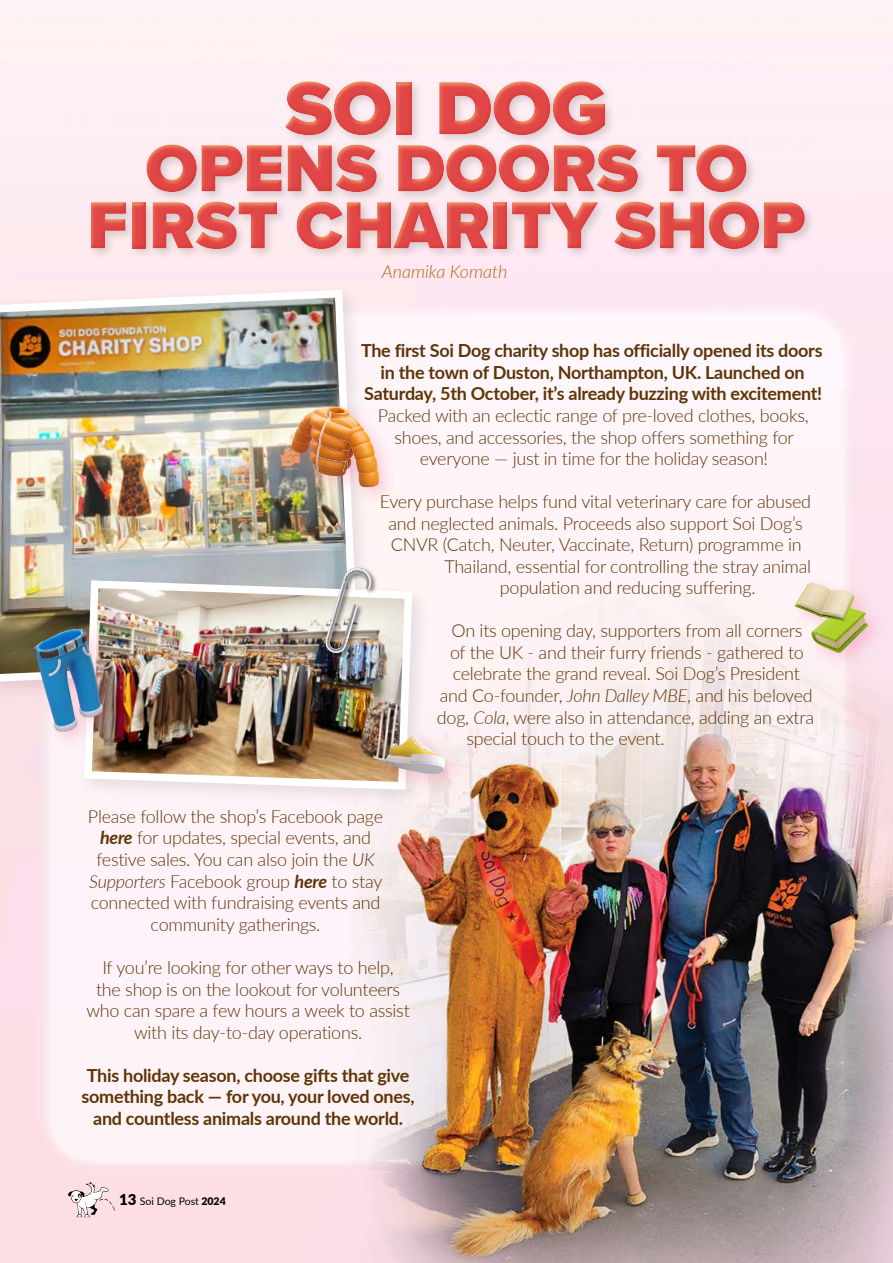
<style>
.page{position:relative;width:893px;height:1263px;background:#fff}
.page>*{position:absolute;margin:0;border:0;box-sizing:border-box;transform-origin:0 0}
.t1{font:900 78px "Proxima Nova";letter-spacing:-.005em;color:#e14747}
.t2{font:900 69px/57px "Proxima Nova";letter-spacing:-.005em;color:#e14747;text-align:center}
.t3{font:300 18px/21.6px "Lato";letter-spacing:-.015em;color:#5e3506;text-align:center}
.t4{font:700 18px/21.6px "Lato";letter-spacing:-.015em;color:#5e3506;text-align:center}
.t5{font:italic 300 18px "Lato";color:#ad6c16}
.t6{font:10.5px "Lato";letter-spacing:-.005em;color:#000}
.s1{font-style:italic}
.s2{font-weight:700;font-style:italic}
.s3{font-weight:900;font-size:15px}
.s4{font-weight:900}
</style>
<div class="page">
<img style="left:0;top:0;width:893px;height:1263px">
<div style="left:87px;top:78px;width:729px;height:182px;background:#fee9f3"></div>
<div style="left:85px;top:75px;width:720px;height:175px;background:#feeef8"></div>
<div style="left:87px;top:80px;width:724px;height:176px;background:#d45e29;opacity:.3"></div>
<div style="left:0;top:282px;width:378px;height:420px;background:#000;opacity:.1"></div>
<img style="left:0;top:286px;width:362px;height:401px">
<div style="left:76px;top:572px;width:356px;height:237px;background:#000;opacity:.1"></div>
<img style="left:80px;top:576px;width:336px;height:217px">
<div style="left:324px;top:565px;width:54px;height:94px;background:#000;opacity:.5"></div>
<img style="left:326px;top:568px;width:45px;height:85px">
<div style="left:788px;top:576px;width:99px;height:96px;background:#f25275;opacity:.25"></div>
<svg style="left:795px;top:583px;width:73px;height:70px"></svg>
<div style="left:26px;top:621px;width:96px;height:131px;background:#f25275;opacity:.25"></div>
<img style="left:71px;top:663px;width:17px;height:49px">
<img style="left:37px;top:673px;width:34px;height:53px">
<img style="left:37px;top:659px;width:34px;height:14px">
<img style="left:49px;top:659px;width:12px;height:17px">
<img style="left:44px;top:649px;width:13px;height:10px">
<svg style="left:34px;top:641px;width:10px;height:18px"></svg>
<img style="left:39px;top:629px;width:18px;height:20px">
<svg style="left:57px;top:629px;width:34px;height:34px"></svg>
<img style="left:79px;top:703px;width:23px;height:14px">
<img style="left:80px;top:704px;width:21px;height:7px">
<img style="left:54px;top:717px;width:23px;height:15px">
<img style="left:54px;top:717px;width:21px;height:9px">
<div style="left:378px;top:728px;width:86px;height:66px;background:#f25275;opacity:.25"></div>
<svg style="left:385px;top:735px;width:60px;height:39px;background:#d0bea9"></svg>
<div style="left:284px;top:399px;width:114px;height:108px;background:#f25275;opacity:.25"></div>
<img style="left:318px;top:472px;width:28px;height:4px">
<img style="left:328px;top:407px;width:14px;height:1px">
<img style="left:294px;top:428px;width:5px;height:9px">
<img style="left:291px;top:437px;width:8px;height:16px">
<img style="left:294px;top:437px;width:5px;height:7px">
<img style="left:364px;top:442px;width:8px;height:14px">
<img style="left:364px;top:442px;width:6px;height:6px">
<img style="left:356px;top:456px;width:22px;height:18px">
<img style="left:364px;top:456px;width:10px;height:4px">
<img style="left:359px;top:470px;width:20px;height:17px">
<img style="left:359px;top:471px;width:18px;height:3px">
<img style="left:299px;top:408px;width:65px;height:64px">
<svg style="left:68px;top:1182px;width:47px;height:35px"></svg>
<h1 class="t1" style="left:285px;top:50px;width:325px">SOI DOG</h1>
<h2 class="t2" style="left:87px;top:139px;width:720px">OPENS DOORS TO<br>FIRST CHARITY SHOP</h2>
<p class="t5" style="left:382px;top:259px;width:127px">Anamika Komath</p>
<p class="t4" style="left:361px;top:339px;width:463px">The first Soi Dog charity shop has officially opened its doors in the town of Duston, Northampton, UK. Launched on<br>Saturday, 5th October, it’s already buzzing with excitement!</p>
<p class="t3" style="left:378px;top:404px;width:432px">Packed with an eclectic range of pre-loved clothes, books, shoes, and accessories, the shop offers something for everyone — just in time for the holiday season!</p>
<p class="t3" style="left:380px;top:490px;width:433px">Every purchase helps fund vital veterinary care for abused</p>
<p class="t3" style="left:388px;top:512px;width:416px">and neglected animals. Proceeds also support Soi Dog’s</p>
<p class="t3" style="left:391px;top:533px;width:412px">CNVR (Catch, Neuter, Vaccinate, Return) programme in</p>
<p class="t3" style="left:444px;top:555px;width:368px">Thailand, essential for controlling the stray animal</p>
<p class="t3" style="left:500px;top:576px;width:257px">population and reducing suffering.</p>
<p class="t3" style="left:452px;top:619px;width:352px">On its opening day, supporters from all corners</p>
<p class="t3" style="left:450px;top:641px;width:355px">of the UK - and their furry friends - gathered to</p>
<p class="t3" style="left:453px;top:662px;width:349px">celebrate the grand reveal. Soi Dog’s President</p>
<p class="t3" style="left:440px;top:684px;width:374px">and Co-founder, <span class="s1">John Dalley MBE</span>, and his beloved</p>
<p class="t3" style="left:437px;top:706px;width:379px">dog, <span class="s1">Cola</span>, were also in attendance, adding an extra</p>
<p class="t3" style="left:466px;top:727px;width:200px">special touch to the event.</p>
<p class="t3" style="left:88px;top:805px;width:297px">Please follow the shop’s Facebook page <span class="s2">here</span> for updates, special events, and festive sales. You can also join the <span class="s1">UK Supporters</span> Facebook group <span class="s2">here</span> to stay connected with fundraising events and community gatherings.</p>
<p class="t3" style="left:86px;top:956px;width:325px">If you’re looking for other ways to help,<br>the shop is on the lookout for volunteers who can spare a few hours a week to assist with its day-to-day operations.</p>
<p class="t4" style="left:82px;top:1063px;width:335px">This holiday season, choose gifts that give something back — for you, your loved ones, and countless animals around the world.</p>
<p class="t6" style="left:119px;top:1194px;width:108px"><span class="s3">13</span> Soi Dog Post <span class="s4">2024</span></p>
</div>
